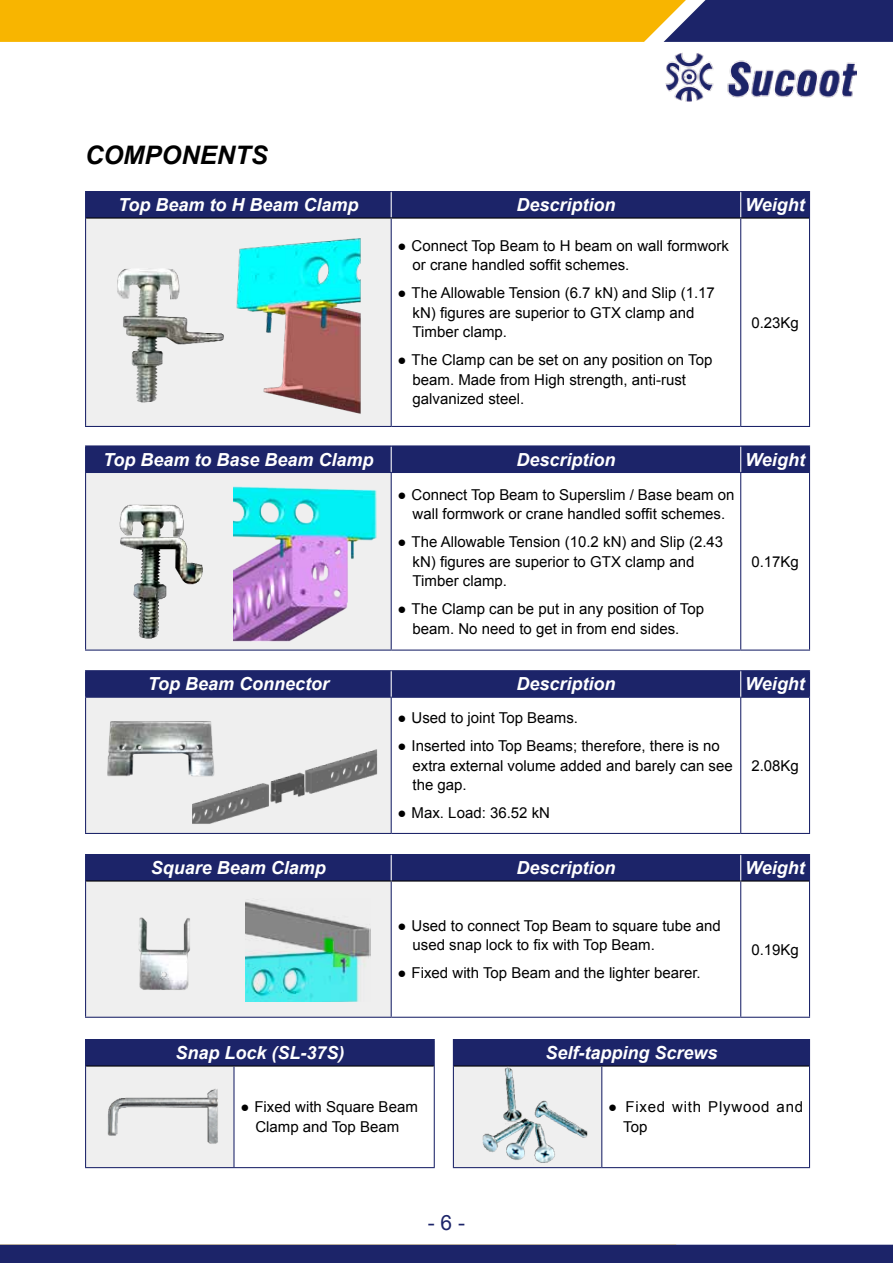
<style>
.page{position:relative;width:893px;height:1263px;background:#fff}
.page>*{position:absolute;margin:0;border:0;box-sizing:border-box;transform-origin:0 0}
.t1{font:italic 700 25.5px "Arial";color:#000}
.t2{font:21px "Arial";color:#1c2469}
.t3{font:italic 700 18px "Arial";color:#fff}
.t4{font:15px/19.5px "Arial";color:#000}
.t5{font:15px/19.5px "Arial";letter-spacing:.05em;color:#000}
</style>
<div class="page">
<div style="left:0;top:1245px;width:893px;height:18px;background:#1c2469"></div>
<svg style="left:0;top:0;width:893px;height:42px;background:#c4941e"></svg>
<img style="left:665px;top:52px;width:192px;height:50px">
<div style="left:86px;top:218px;width:305px;height:208px;background:#efefef"></div>
<hr style="left:86px;top:217px;width:305px;height:2px;background:#000">
<hr style="left:391px;top:217px;width:350px;height:2px;background:#000">
<hr style="left:741px;top:217px;width:68px;height:2px;background:#000">
<hr style="left:85px;top:191px;width:306px;height:1px;background:#1c2469">
<hr style="left:391px;top:191px;width:350px;height:1px;background:#1c2469">
<hr style="left:741px;top:191px;width:69px;height:1px;background:#1c2469">
<div style="left:85px;top:192px;width:725px;height:26px;background:#1c2469"></div>
<hr style="left:85px;top:218px;width:1px;height:208px;background:#1c2469">
<hr style="left:809px;top:218px;width:1px;height:208px;background:#1c2469">
<hr style="left:85px;top:426px;width:306px;height:1px;background:#1c2469">
<hr style="left:391px;top:426px;width:350px;height:1px;background:#1c2469">
<hr style="left:741px;top:426px;width:69px;height:1px;background:#1c2469">
<hr style="left:391px;top:219px;width:1px;height:207px;background:#1c2469">
<hr style="left:740px;top:219px;width:1px;height:207px;background:#1c2469">
<div style="left:86px;top:472px;width:305px;height:178px;background:#efefef"></div>
<hr style="left:391px;top:473px;width:1px;height:176px;background:#1c2469">
<hr style="left:740px;top:473px;width:1px;height:176px;background:#1c2469">
<hr style="left:85px;top:445px;width:306px;height:1px;background:#1c2469">
<hr style="left:391px;top:445px;width:350px;height:1px;background:#1c2469">
<hr style="left:741px;top:445px;width:69px;height:1px;background:#1c2469">
<div style="left:85px;top:446px;width:725px;height:26px;background:#1c2469"></div>
<hr style="left:85px;top:472px;width:306px;height:1px;background:#1c2469">
<hr style="left:85px;top:473px;width:1px;height:176px;background:#1c2469">
<hr style="left:391px;top:472px;width:350px;height:1px;background:#1c2469">
<hr style="left:741px;top:472px;width:69px;height:1px;background:#1c2469">
<hr style="left:809px;top:473px;width:1px;height:176px;background:#1c2469">
<hr style="left:85px;top:649px;width:306px;height:2px;background:#1c2469">
<hr style="left:391px;top:649px;width:350px;height:2px;background:#1c2469">
<hr style="left:741px;top:649px;width:69px;height:2px;background:#1c2469">
<div style="left:86px;top:697px;width:305px;height:136px;background:#efefef"></div>
<hr style="left:85px;top:670px;width:306px;height:1px;background:#1c2469">
<hr style="left:391px;top:670px;width:350px;height:1px;background:#1c2469">
<hr style="left:741px;top:670px;width:69px;height:1px;background:#1c2469">
<hr style="left:85px;top:697px;width:306px;height:1px;background:#1c2469">
<hr style="left:85px;top:698px;width:1px;height:135px;background:#1c2469">
<hr style="left:391px;top:697px;width:350px;height:1px;background:#1c2469">
<hr style="left:741px;top:697px;width:69px;height:1px;background:#1c2469">
<hr style="left:809px;top:698px;width:1px;height:135px;background:#1c2469">
<hr style="left:85px;top:833px;width:306px;height:1px;background:#1c2469">
<hr style="left:391px;top:833px;width:350px;height:1px;background:#1c2469">
<hr style="left:741px;top:833px;width:69px;height:1px;background:#1c2469">
<hr style="left:391px;top:698px;width:1px;height:135px;background:#1c2469">
<hr style="left:740px;top:698px;width:1px;height:135px;background:#1c2469">
<div style="left:85px;top:671px;width:725px;height:26px;background:#1c2469"></div>
<div style="left:86px;top:881px;width:305px;height:136px;background:#efefef"></div>
<hr style="left:391px;top:881px;width:1px;height:136px;background:#1c2469">
<hr style="left:740px;top:881px;width:1px;height:136px;background:#1c2469">
<div style="left:85px;top:854px;width:725px;height:27px;background:#1c2469"></div>
<hr style="left:85px;top:881px;width:1px;height:136px;background:#1c2469">
<hr style="left:809px;top:881px;width:1px;height:136px;background:#1c2469">
<hr style="left:85px;top:1017px;width:306px;height:1px;background:#1c2469">
<hr style="left:391px;top:1017px;width:350px;height:1px;background:#1c2469">
<hr style="left:741px;top:1017px;width:69px;height:1px;background:#1c2469">
<div style="left:86px;top:1039px;width:348px;height:27px;background:#1c2469"></div>
<div style="left:86px;top:1066px;width:148px;height:101px;background:#efefef"></div>
<hr style="left:86px;top:1065px;width:148px;height:1px;background:#000">
<hr style="left:234px;top:1065px;width:200px;height:1px;background:#000">
<hr style="left:85px;top:1039px;width:149px;height:1px;background:#1c2469">
<svg style="left:85px;top:1040px;width:1px;height:26px"></svg>
<hr style="left:234px;top:1039px;width:201px;height:1px;background:#1c2469">
<svg style="left:434px;top:1040px;width:1px;height:26px"></svg>
<hr style="left:85px;top:1066px;width:1px;height:101px;background:#1c2469">
<hr style="left:233px;top:1066px;width:2px;height:101px;background:#1c2469">
<hr style="left:434px;top:1066px;width:1px;height:101px;background:#1c2469">
<hr style="left:85px;top:1167px;width:149px;height:1px;background:#1c2469">
<hr style="left:234px;top:1167px;width:201px;height:1px;background:#1c2469">
<div style="left:453px;top:1039px;width:356px;height:27px;background:#1c2469"></div>
<div style="left:453px;top:1066px;width:149px;height:101px;background:#efefef"></div>
<hr style="left:454px;top:1065px;width:148px;height:1px;background:#000">
<hr style="left:602px;top:1065px;width:207px;height:1px;background:#000">
<hr style="left:602px;top:1039px;width:208px;height:1px;background:#1c2469">
<svg style="left:809px;top:1040px;width:1px;height:26px"></svg>
<hr style="left:453px;top:1066px;width:1px;height:101px;background:#1c2469">
<hr style="left:601px;top:1066px;width:1px;height:101px;background:#1c2469">
<hr style="left:809px;top:1066px;width:1px;height:101px;background:#1c2469">
<hr style="left:453px;top:1167px;width:149px;height:1px;background:#1c2469">
<hr style="left:602px;top:1167px;width:208px;height:1px;background:#1c2469">
<img style="left:216px;top:238px;width:154px;height:188px">
<img style="left:117px;top:257px;width:116px;height:159px">
<img style="left:233px;top:486px;width:144px;height:156px">
<img style="left:93px;top:471px;width:127px;height:168px">
<img style="left:192px;top:749px;width:186px;height:84px">
<img style="left:107px;top:721px;width:117px;height:67px">
<img style="left:246px;top:899px;width:124px;height:103px">
<img style="left:138px;top:917px;width:52px;height:73px">
<img style="left:107px;top:1089px;width:111px;height:55px">
<img style="left:470px;top:1065px;width:121px;height:103px">
<h1 class="t1" style="left:85px;top:138px;width:184px">COMPONENTS</h1>
<p class="t3" style="left:118px;top:193px;width:242px">Top Beam to H Beam Clamp</p>
<p class="t3" style="left:516px;top:193px;width:101px">Description</p>
<p class="t3" style="left:745px;top:193px;width:61px">Weight</p>
<p class="t4" style="left:413px;top:236px;width:318px;text-indent:-15px">● Connect Top Beam to H beam on wall formwork or crane handled soffit schemes.</p>
<p class="t4" style="left:413px;top:283px;width:304px;text-indent:-15px">● The Allowable Tension (6.7 kN) and Slip (1.17 kN) figures are superior to GTX clamp and<br>Timber clamp.</p>
<p class="t4" style="left:413px;top:350px;width:301px;text-indent:-15px">● The Clamp can be set on any position on Top beam. Made from High strength, anti-rust galvanized steel.</p>
<p class="t4" style="left:751px;top:313px;width:49px">0.23Kg</p>
<p class="t3" style="left:103px;top:447px;width:272px">Top Beam to Base Beam Clamp</p>
<p class="t3" style="left:516px;top:447px;width:101px">Description</p>
<p class="t3" style="left:745px;top:447px;width:61px">Weight</p>
<p class="t4" style="left:398px;top:485px;width:338px;text-align:center">● Connect Top Beam to Superslim / Base beam on wall formwork or crane handled soffit schemes.</p>
<p class="t4" style="left:413px;top:532px;width:312px;text-indent:-15px">● The Allowable Tension (10.2 kN) and Slip (2.43 kN) figures are superior to GTX clamp and<br>Timber clamp.</p>
<p class="t4" style="left:413px;top:599px;width:293px;text-indent:-15px">● The Clamp can be put in any position of Top beam. No need to get in from end sides.</p>
<p class="t4" style="left:751px;top:552px;width:49px">0.17Kg</p>
<p class="t3" style="left:148px;top:672px;width:183px">Top Beam Connector</p>
<p class="t3" style="left:516px;top:672px;width:101px">Description</p>
<p class="t3" style="left:745px;top:672px;width:61px">Weight</p>
<p class="t4" style="left:398px;top:708px;width:182px">● Used to joint Top Beams.</p>
<p class="t4" style="left:413px;top:736px;width:322px;text-indent:-15px">● Inserted into Top Beams; therefore, there is no extra external volume added and barely can see the gap.</p>
<p class="t4" style="left:398px;top:803px;width:154px">● Max. Load: 36.52 kN</p>
<p class="t4" style="left:751px;top:756px;width:49px">2.08Kg</p>
<p class="t3" style="left:151px;top:856px;width:177px">Square Beam Clamp</p>
<p class="t3" style="left:516px;top:856px;width:101px">Description</p>
<p class="t3" style="left:745px;top:856px;width:61px">Weight</p>
<p class="t4" style="left:413px;top:916px;width:310px;text-indent:-15px">● Used to connect Top Beam to square tube and used snap lock to fix with Top Beam.</p>
<p class="t4" style="left:398px;top:963px;width:305px">● Fixed with Top Beam and the lighter bearer.</p>
<p class="t4" style="left:751px;top:940px;width:49px">0.19Kg</p>
<p class="t3" style="left:175px;top:1041px;width:171px">Snap Lock (SL-37S)</p>
<p class="t4" style="left:240px;top:1097px;width:179px;text-align:center">● Fixed with Square Beam<br>Clamp and Top Beam</p>
<h2 class="t2" style="left:428px;top:1209px;width:39px">- 6 -</h2>
<p class="t3" style="left:545px;top:1041px;width:174px">Self-tapping Screws</p>
<p class="t5" style="left:623px;top:1097px;width:181px;text-indent:-15px">● Fixed with Plywood and<br>Top</p>
</div>
